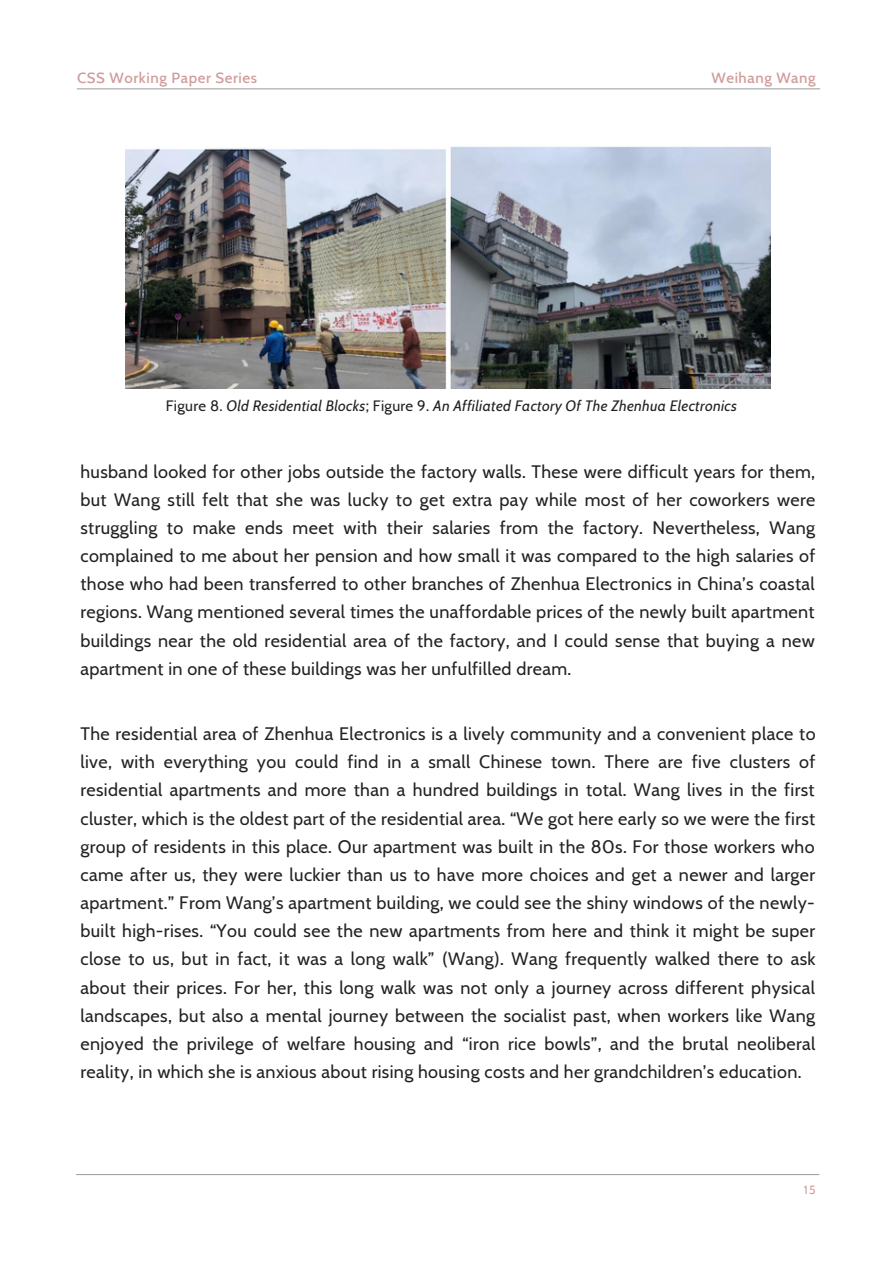
<style>
.page{position:relative;width:894px;height:1264px;background:#fff}
.page>*{position:absolute;margin:0;border:0;box-sizing:border-box;transform-origin:0 0}
.t1{font:18px/28.2px "Cabin";letter-spacing:.02em;color:#222;text-align:justify}
.t2{font:italic 15px "Cabin";letter-spacing:.02em;color:#222}
.t3{font:500 15px "Cabin";letter-spacing:.04em;color:#d19c9b}
.t4{font:11.85px "Cabin";color:#d19c9b}
.s1{font-style:normal}
</style>
<div class="page">
<hr style="left:77px;top:88px;width:742px;height:1px;background:#a6a6a6">
<hr style="left:76px;top:1173px;width:742px;height:2px;background:#a6a6a6">
<img style="left:125px;top:146px;width:645px;height:242px">
<p class="t3" style="left:77px;top:68px;width:181px">CSS Working Paper Series</p>
<p class="t3" style="left:711px;top:68px;width:106px">Weihang Wang</p>
<p class="t2" style="left:166px;top:397px;width:572px"><span class="s1">Figure 8.</span> Old Residential Blocks<span class="s1">; Figure 9.</span> An Affiliated Factory Of The Zhenhua Electronics</p>
<p class="t1" style="left:80px;top:457px;width:736px">husband looked for other jobs outside the factory walls. These were difficult years for them, but Wang still felt that she was lucky to get extra pay while most of her coworkers were struggling to make ends meet with their salaries from the factory. Nevertheless, Wang complained to me about her pension and how small it was compared to the high salaries of those who had been transferred to other branches of Zhenhua Electronics in China’s coastal regions. Wang mentioned several times the unaffordable prices of the newly built apartment buildings near the old residential area of the factory, and I could sense that buying a new apartment in one of these buildings was her unfulfilled dream.</p>
<p class="t1" style="left:80px;top:719px;width:736px">The residential area of Zhenhua Electronics is a lively community and a convenient place to live, with everything you could find in a small Chinese town. There are five clusters of residential apartments and more than a hundred buildings in total. Wang lives in the first cluster, which is the oldest part of the residential area. “We got here early so we were the first group of residents in this place. Our apartment was built in the 80s. For those workers who came after us, they were luckier than us to have more choices and get a newer and larger apartment.” From Wang’s apartment building, we could see the shiny windows of the newly&shy;built high-rises. “You could see the new apartments from here and think it might be super close to us, but in fact, it was a long walk” (Wang). Wang frequently walked there to ask about their prices. For her, this long walk was not only a journey across different physical landscapes, but also a mental journey between the socialist past, when workers like Wang enjoyed the privilege of welfare housing and “iron rice bowls”, and the brutal neoliberal reality, in which she is anxious about rising housing costs and her grandchildren’s education.</p>
<p class="t4" style="left:803px;top:1182px;width:13px">15</p>
</div>
